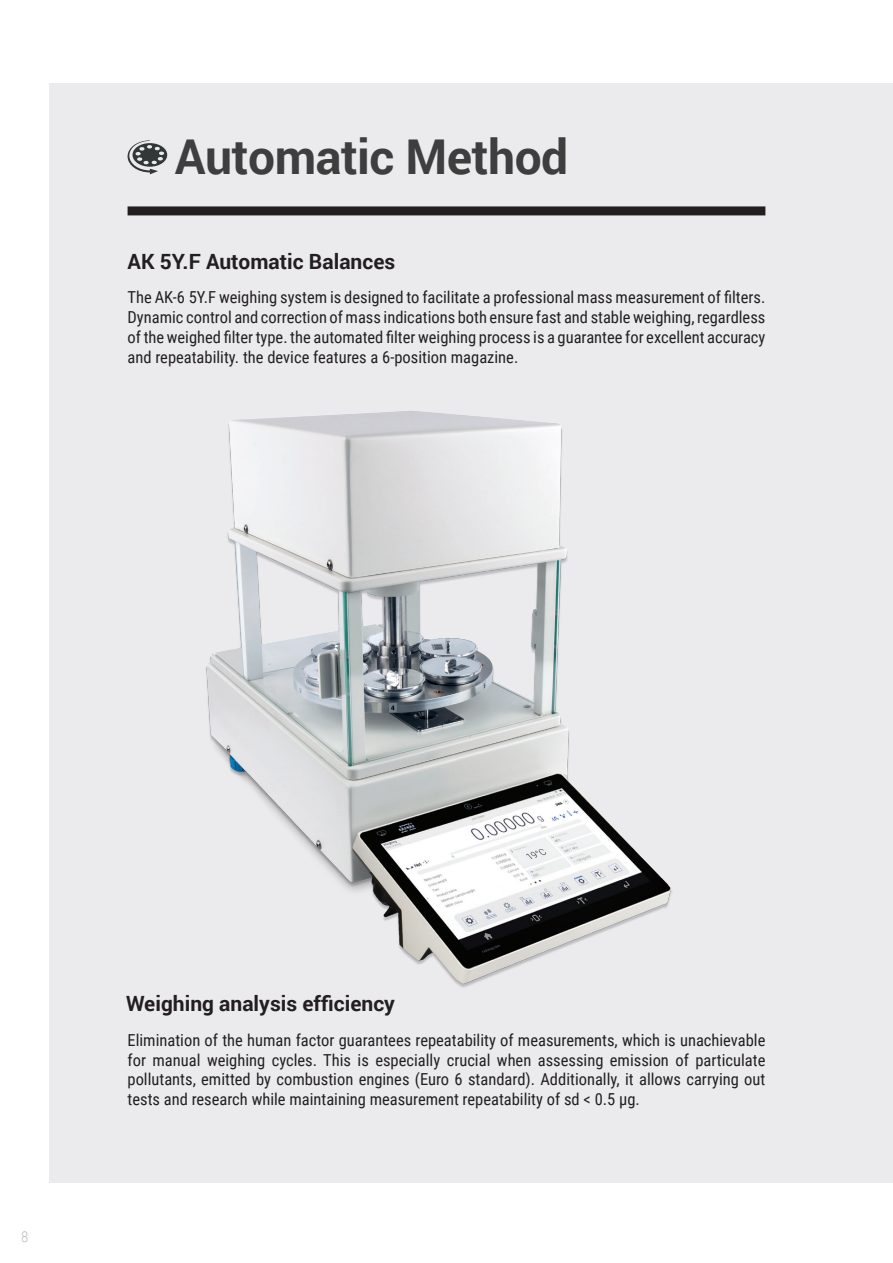
<style>
.page{position:relative;width:893px;height:1263px;background:#fff}
.page>*{position:absolute;margin:0;border:0;box-sizing:border-box;transform-origin:0 0}
.t1{font:700 48px "Roboto";letter-spacing:-.01em;color:#3e3e3f}
.t2{font:700 21px "Roboto";color:#231f20}
.t3{font:16.5px/19.8px "Roboto Condensed";color:#231f20;text-align:justify}
.t4{font:300 15px "Roboto Condensed";color:#bcbdc0}
</style>
<div class="page">
<div style="left:49px;top:83px;width:844px;height:1099px;background:#ebebed"></div>
<svg style="left:128px;top:140px;width:39px;height:34px"></svg>
<img style="left:206px;top:411px;width:466px;height:577px">
<div style="left:128px;top:206px;width:637px;height:9px;border:4px solid #231f20"></div>
<p class="t1" style="left:175px;top:123px;width:395px">Automatic Method</p>
<p class="t2" style="left:128px;top:246px;width:269px">AK 5Y.F Automatic Balances</p>
<p class="t3" style="left:128px;top:287px;width:639px">The AK-6 5Y.F weighing system is designed to facilitate a professional mass measurement of filters.<br>Dynamic control and correction of mass indications both ensure fast and stable weighing, regardless of the weighed filter type. the automated filter weighing process is a guarantee for excellent accuracy and repeatability. the device features a 6-position magazine.</p>
<p class="t4" style="left:21px;top:1226px;width:9px">8</p>
<p class="t2" style="left:126px;top:989px;width:270px">Weighing analysis efficiency</p>
<p class="t3" style="left:128px;top:1029px;width:639px">Elimination of the human factor guarantees repeatability of measurements, which is unachievable for manual weighing cycles. This is especially crucial when assessing emission of particulate pollutants, emitted by combustion engines (Euro 6 standard). Additionally, it allows carrying out tests and research while maintaining measurement repeatability of sd &lt; 0.5 µg.</p>
</div>
